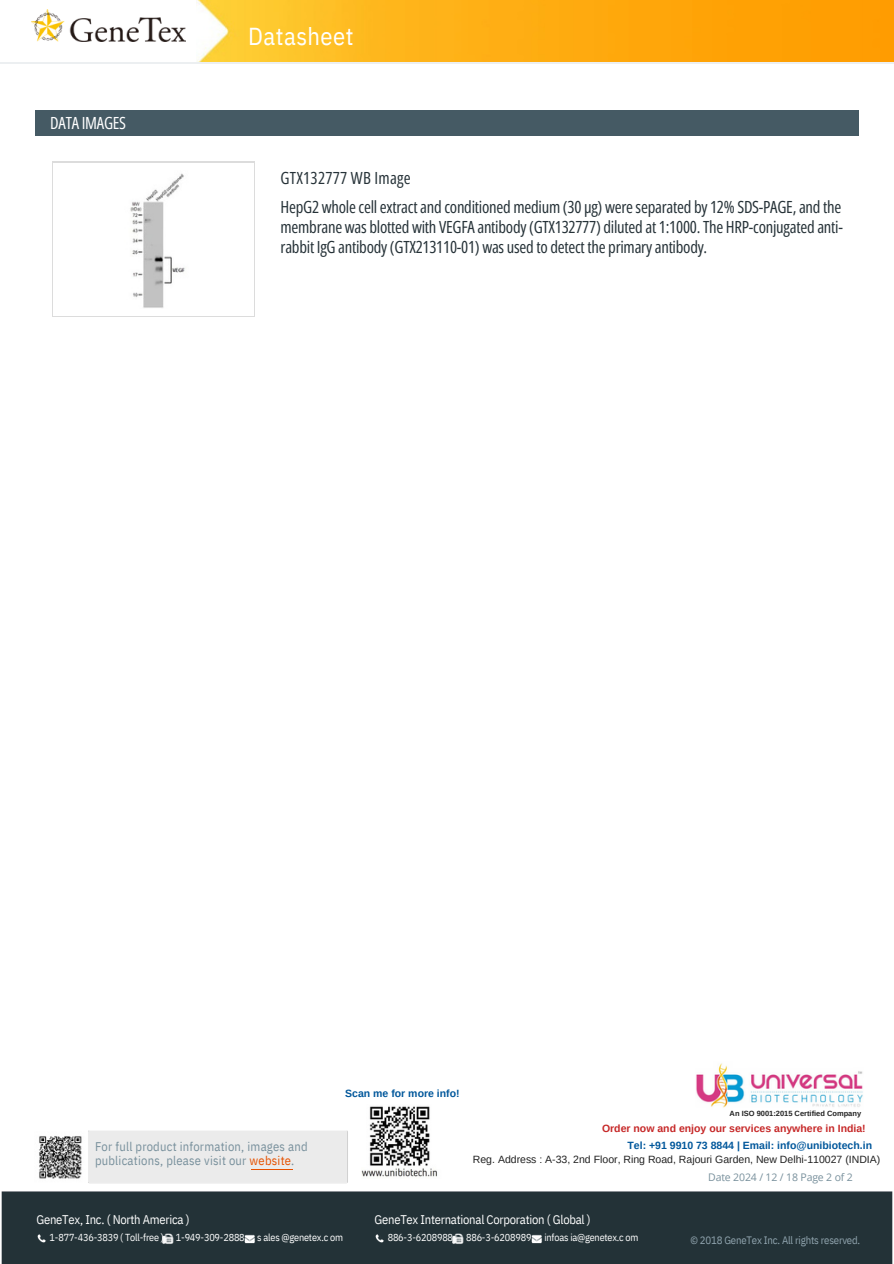
<style>
.page{position:relative;width:894px;height:1264px;background:#fff}
.page>*{position:absolute;margin:0;border:0;box-sizing:border-box;transform-origin:0 0}
.t1{font:24.45px "IBM Plex Sans Cond";letter-spacing:.02em;color:#fff}
.t2{font:16.8px/20.2px "Open Sans Condensed";letter-spacing:-.015em;color:#263238;text-align:justify}
.t3{font:16.8px "Open Sans Condensed";letter-spacing:.015em;color:#263238}
.t4{font:16.8px "Open Sans Condensed";letter-spacing:-.015em;color:#fff}
.t5{font:12.6px/14.7px "IBM Plex Sans Cond";letter-spacing:.02em;color:#78909c}
.t6{font:12.6px "IBM Plex Sans Cond";letter-spacing:-.02em;color:#fefefe}
.t7{font:10.8px "IBM Plex Sans Cond";letter-spacing:-.02em;color:#90a4ae}
.t8{font:10.5px "Arimo";color:#212121}
.t9{font:700 10.5px "Arimo";color:#01579b}
.t10{font:700 10.5px "Arimo";color:#c62828}
.t11{font:10.5px "Open Sans";letter-spacing:-.015em;color:#78909c}
.t12{font:10.2px "IBM Plex Sans Cond";letter-spacing:-.02em;color:#fefefe}
.t13{font:700 7.5px "Arimo";color:#212121}
.s1{color:#e65100}
</style>
<div class="page">
<div style="left:35px;top:110px;width:823px;height:26px;background:#455a64"></div>
<hr style="left:52px;top:162px;width:203px;height:1px;background:#dcdcdc">
<hr style="left:52px;top:316px;width:203px;height:1px;background:#dcdcdc">
<hr style="left:52px;top:162px;width:1px;height:155px;background:#dcdcdc">
<hr style="left:254px;top:162px;width:1px;height:155px;background:#dcdcdc">
<img style="left:130px;top:173px;width:55px;height:135px">
<img style="left:196px;top:0;width:696px;height:62px">
<hr style="left:0;top:62px;width:194px;height:1px;background:#eceff1">
<hr style="left:194px;top:62px;width:698px;height:1px;background:#eceff1">
<img style="left:31px;top:9px;width:154px;height:33px">
<img style="left:1px;top:1130px;width:892px;height:133px">
<img style="left:35px;top:1131px;width:51px;height:52px">
<hr style="left:251px;top:1168px;width:42px;height:1px;background:#e65100">
<svg style="left:36px;top:1233px;width:12px;height:11px"></svg>
<svg style="left:163px;top:1233px;width:11px;height:11px"></svg>
<svg style="left:244px;top:1233px;width:11px;height:11px"></svg>
<svg style="left:374px;top:1233px;width:11px;height:11px"></svg>
<svg style="left:453px;top:1233px;width:11px;height:11px"></svg>
<svg style="left:531px;top:1233px;width:11px;height:11px"></svg>
<img style="left:696px;top:1063px;width:167px;height:45px">
<img style="left:361px;top:1106px;width:80px;height:72px">
<p class="t4" style="left:50px;top:111px;width:77px">DATA IMAGES</p>
<h2 class="t1" style="left:248px;top:19px;width:107px">Datasheet</h2>
<p class="t3" style="left:280px;top:166px;width:132px">GTX132777 WB Image</p>
<h1 class="t2" style="left:280px;top:196px;width:563px">HepG2 whole cell extract and conditioned medium (30 μg) were separated by 12% SDS-PAGE, and the membrane was blotted with VEGFA antibody (GTX132777) diluted at 1:1000. The HRP-conjugated anti&shy;rabbit IgG antibody (GTX213110-01) was used to detect the primary antibody.</h1>
<h4 class="t9" style="left:345px;top:1087px;width:116px">Scan me for more info!</h4>
<h4 class="t13" style="left:729px;top:1109px;width:133px">An ISO 9001:2015 Certified Company</h4>
<p class="t5" style="left:95px;top:1138px;width:214px">For full product information, images and publications, please visit our <span class="s1">website</span>.</p>
<p class="t10" style="left:602px;top:1122px;width:265px">Order now and enjoy our services anywhere in India!</p>
<h6 class="t9" style="left:627px;top:1138px;width:246px">Tel: +91 9910 73 8844 | Email: info@unibiotech.in</h6>
<p class="t8" style="left:472px;top:1153px;width:409px">Reg. Address : A-33, 2nd Floor, Ring Road, Rajouri Garden, New Delhi-110027 (INDIA)</p>
<p class="t11" style="left:708px;top:1169px;width:146px">Date 2024 / 12 / 18 Page 2 of 2</p>
<h3 class="t6" style="left:36px;top:1210px;width:155px">GeneTex, Inc. ( North America )</h3>
<h3 class="t6" style="left:374px;top:1210px;width:217px">GeneTex International Corporation ( Global )</h3>
<h5 class="t12" style="left:50px;top:1230px;width:116px">1-877-436-3839 ( Toll-free )</h5>
<p class="t12" style="left:176px;top:1230px;width:70px">1-949-309-2888</p>
<p class="t12" style="left:257px;top:1230px;width:87px">s ales @genetex.c om</p>
<h5 class="t12" style="left:387px;top:1230px;width:67px">886-3-6208988</h5>
<h5 class="t12" style="left:466px;top:1230px;width:67px">886-3-6208989</h5>
<h6 class="t12" style="left:544px;top:1230px;width:96px">infoas ia@genetex.c om</h6>
<p class="t7" style="left:690px;top:1232px;width:171px">© 2018 GeneTex Inc. All rights reserved.</p>
</div>
